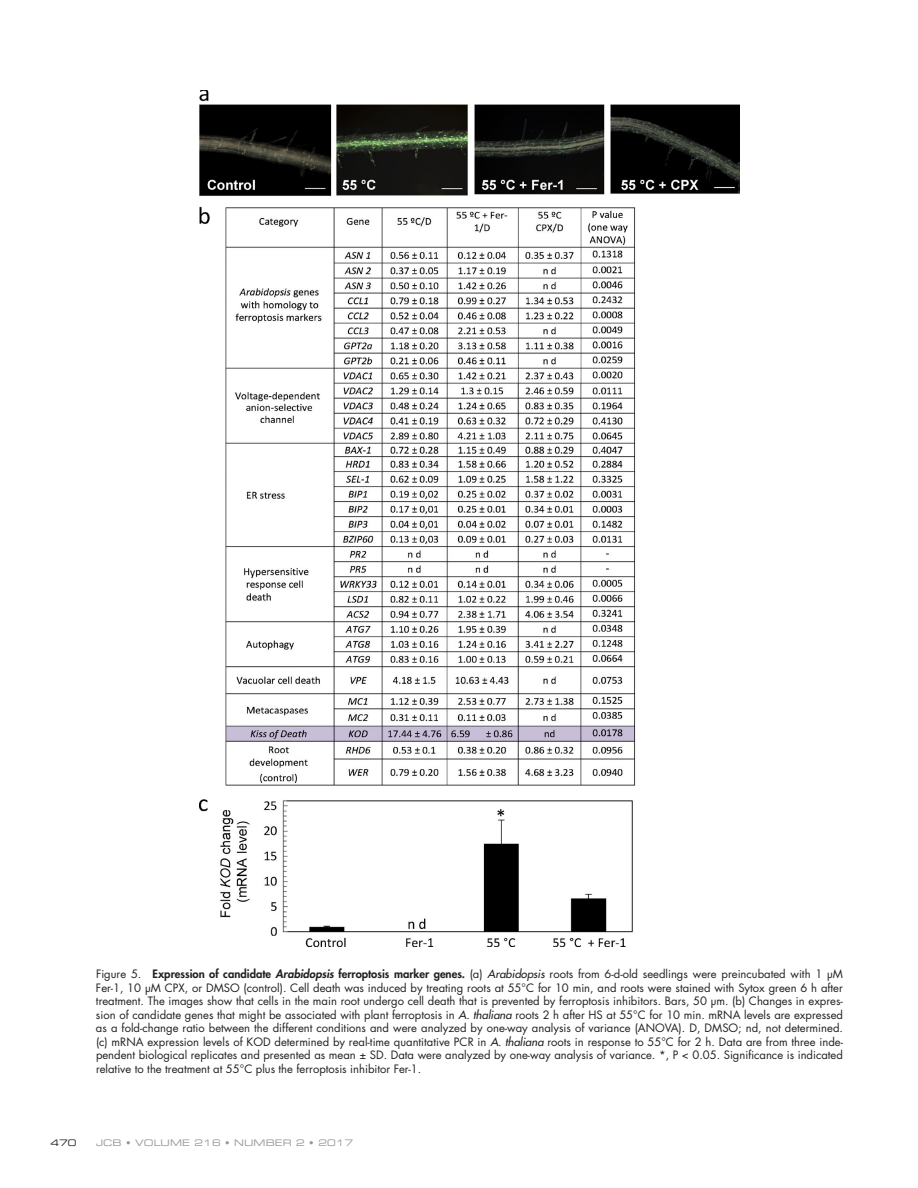
<style>
.page{position:relative;width:918px;height:1188px;background:#fff}
.page>*{position:absolute;margin:0;border:0;box-sizing:border-box;transform-origin:0 0}
.t1{font:11.25px/13.5px "Futura Std";color:#231f20;text-align:justify}
.t2{font:9px "Eurostile LT Std Ex 2";letter-spacing:.01em;color:#949698}
.t3{font:9px "Eurostile LT Std Ex 2";color:#231f20}
.s1{font-weight:800}
.s2{font-weight:800;font-style:italic}
.s3{font-weight:500;font-style:italic}
</style>
<div class="page">
<img style="left:200px;top:90px;width:540px;height:857px">
<p class="t1" style="left:96px;top:968px;width:749px">Figure 5. <span class="s1">Expression of candidate</span> <span class="s2">Arabidopsis</span> <span class="s1">ferroptosis marker genes.</span> (a) <span class="s3">Arabidopsis</span> roots from 6-d-old seedlings were preincubated with 1 µM Fer-1, 10 µM CPX, or DMSO (control). Cell death was induced by treating roots at 55°C for 10 min, and roots were stained with Sytox green 6 h after treatment. The images show that cells in the main root undergo cell death that is prevented by ferroptosis inhibitors. Bars, 50 µm. (b) Changes in expres&shy;sion of candidate genes that might be associated with plant ferroptosis in <span class="s3">A. thaliana</span> roots 2 h after HS at 55°C for 10 min. mRNA levels are expressed as a fold-change ratio between the different conditions and were analyzed by one-way analysis of variance (ANOVA). D, DMSO; nd, not determined. (c) mRNA expression levels of KOD determined by real-time quantitative PCR in <span class="s3">A. thaliana</span> roots in response to 55°C for 2 h. Data are from three inde&shy;pendent biological replicates and presented as mean ± SD. Data were analyzed by one-way analysis of variance. *, P &lt; 0.05. Significance is indicated relative to the treatment at 55°C plus the ferroptosis inhibitor Fer-1.</p>
<p class="t3" style="left:50px;top:1136px;width:28px">470</p>
<p class="t2" style="left:96px;top:1136px;width:259px">JCB • VOLUME 216 • NUMBER 2 • 2017</p>
</div>
